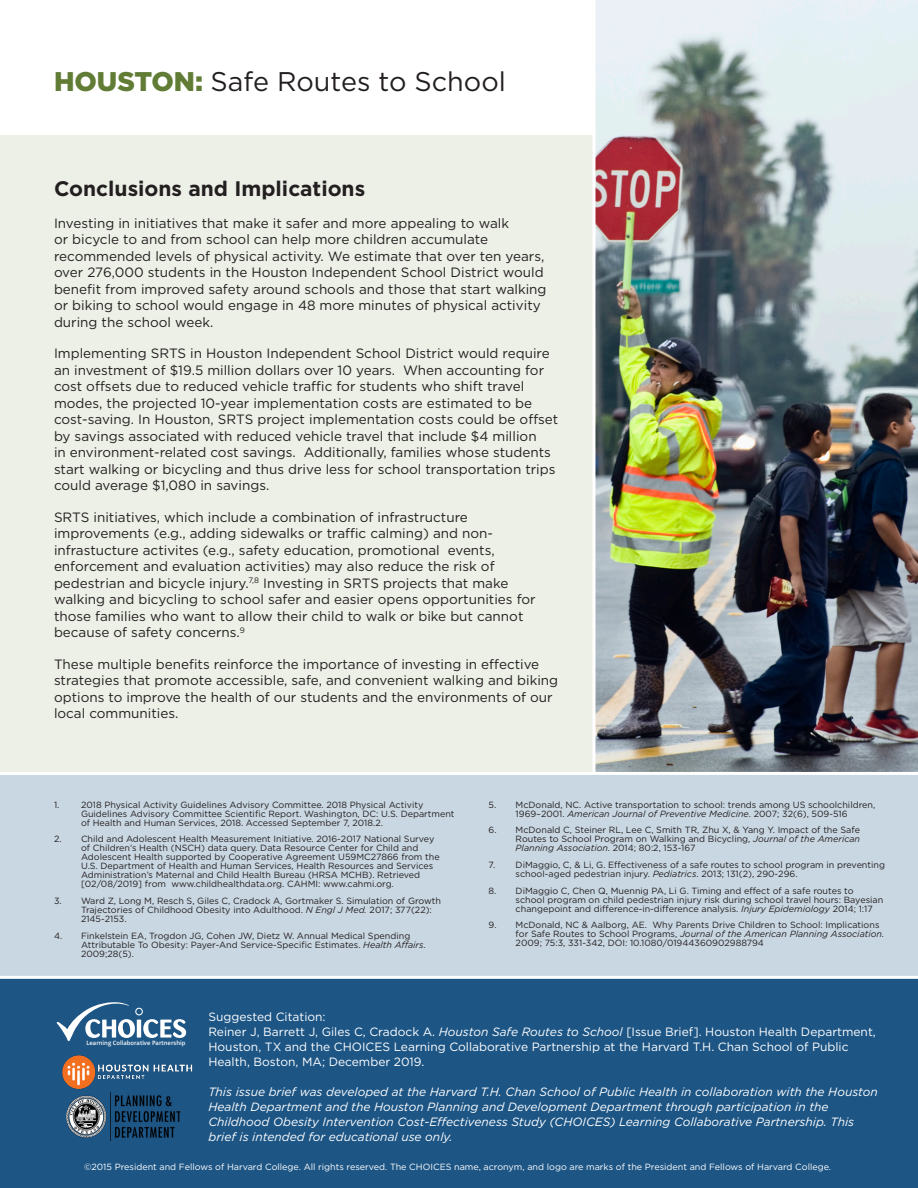
<style>
.page{position:relative;width:918px;height:1188px;background:#fff}
.page>*{position:absolute;margin:0;border:0;box-sizing:border-box;transform-origin:0 0}
.Body{font:27px "Gotham";color:#231f20}
.Body-2{font:700 21px "Gotham";color:#231f20}
.Body-3{font:13.5px/16.5px "Gotham";color:#231f20}
.Body-4{font:italic 12px/15px "Gotham";color:#fff}
.Body-5{font:12px/15px "Gotham";color:#fff}
.t1{font:9px/9px "Gotham";color:#231f20}
.t2{font:9px "Gotham";color:#fff}
.t3{font:600 6px "Open Sans";color:#fff}
.s1{font-weight:900;color:#617c35}
.s2{font-style:italic}
</style>
<div class="page">
<div style="left:0;top:135px;width:704px;height:663px;background:#edf0e7"></div>
<img style="left:596px;top:0;width:322px;height:772px">
<div style="left:0;top:774px;width:918px;height:204px;background:#c9d7e2"></div>
<div style="left:0;top:977px;width:918px;height:211px;background:#1d5585"></div>
<hr style="left:0;top:976px;width:918px;height:3px;background:#fff">
<hr style="left:0;top:772px;width:918px;height:3px;background:#fff">
<svg style="left:592px;top:0;width:4px;height:772px;fill:#fff"></svg>
<svg style="left:56px;top:1002px;width:130px;height:39px"></svg>
<img style="left:62px;top:1055px;width:131px;height:35px">
<img style="left:66px;top:1092px;width:115px;height:48px">
<p class="Body" style="left:54px;top:64px;width:453px"><span class="s1">HOUSTON:</span> Safe Routes to School</p>
<p class="Body-2" style="left:54px;top:175px;width:313px">Conclusions and Implications</p>
<p class="Body-3" style="left:54px;top:214px;width:494px">Investing in initiatives that make it safer and more appealing to walk<br>or bicycle to and from school can help more children accumulate recommended levels of physical activity. We estimate that over ten years, over 276,000 students in the Houston Independent School District would benefit from improved safety around schools and those that start walking or biking to school would engage in 48 more minutes of physical activity during the school week.</p>
<p class="Body-3" style="left:54px;top:345px;width:506px">Implementing SRTS in Houston Independent School District would require an investment of $19.5 million dollars over 10 years. When accounting for cost offsets due to reduced vehicle traffic for students who shift travel modes, the projected 10-year implementation costs are estimated to be cost-saving. In Houston, SRTS project implementation costs could be offset by savings associated with reduced vehicle travel that include $4 million<br>in environment-related cost savings. Additionally, families whose students start walking or bicycling and thus drive less for school transportation trips could average $1,080 in savings.</p>
<p class="Body-3" style="left:54px;top:508px;width:483px">SRTS initiatives, which include a combination of infrastructure improvements (e.g., adding sidewalks or traffic calming) and non&shy;infrastucture activites (e.g., safety education, promotional events, enforcement and evaluation activities) may also reduce the risk of pedestrian and bicycle injury.<sup>7,8</sup> Investing in SRTS projects that make walking and bicycling to school safer and easier opens opportunities for those families who want to allow their child to walk or bike but cannot because of safety concerns.<sup>9</sup></p>
<p class="Body-3" style="left:54px;top:655px;width:506px">These multiple benefits reinforce the importance of investing in effective strategies that promote accessible, safe, and convenient walking and biking options to improve the health of our students and the environments of our local communities.</p>
<p class="t1" style="left:81px;top:800px;width:375px;text-indent:-27px">1. 2018 Physical Activity Guidelines Advisory Committee. 2018 Physical Activity<br>Guidelines Advisory Committee Scientific Report. Washington, DC: U.S. Department of Health and Human Services, 2018. Accessed September 7, 2018.2.</p>
<p class="t1" style="left:81px;top:835px;width:360px;text-indent:-27px">2. Child and Adolescent Health Measurement Initiative. 2016-2017 National Survey of Children’s Health (NSCH) data query. Data Resource Center for Child and Adolescent Health supported by Cooperative Agreement U59MC27866 from the U.S. Department of Health and Human Services, Health Resources and Services Administration’s Maternal and Child Health Bureau (HRSA MCHB). Retrieved [02/08/2019] from www.childhealthdata.org. CAHMI: www.cahmi.org.</p>
<p class="t1" style="left:81px;top:896px;width:362px;text-indent:-27px">3. Ward Z, Long M, Resch S, Giles C, Cradock A, Gortmaker S. Simulation of Growth<br>Trajectories of Childhood Obesity into Adulthood. <span class="s2">N Engl J Med.</span> 2017; 377(22):<br>2145-2153.</p>
<p class="t1" style="left:81px;top:931px;width:346px;text-indent:-27px">4. Finkelstein EA, Trogdon JG, Cohen JW, Dietz W. Annual Medical Spending<br>Attributable To Obesity: Payer-And Service-Specific Estimates. <span class="s2">Health Affairs</span>.<br>2009;28(5).</p>
<p class="t1" style="left:489px;top:800px;width:388px;text-align:center">5. McDonald, NC. Active transportation to school: trends among US schoolchildren,<br>1969–2001. <span class="s2">American Journal of Preventive Medicine</span>. 2007; 32(6), 509-516</p>
<p class="t1" style="left:516px;top:826px;width:346px;text-align:justify;text-indent:-27px">6. McDonald C, Steiner RL, Lee C, Smith TR, Zhu X, &amp; Yang Y. Impact of the Safe Routes to School Program on Walking and Bicycling, <span class="s2">Journal of the American Planning Association</span>. 2014; 80:2, 153-167</p>
<p class="t1" style="left:516px;top:860px;width:371px;text-indent:-27px">7. DiMaggio, C, &amp; Li, G. Effectiveness of a safe routes to school program in preventing school-aged pedestrian injury. <span class="s2">Pediatrics</span>. 2013; 131(2), 290-296.</p>
<p class="t1" style="left:516px;top:886px;width:369px;text-indent:-27px">8. DiMaggio C, Chen Q, Muennig PA, Li G. Timing and effect of a safe routes to school program on child pedestrian injury risk during school travel hours: Bayesian changepoint and difference-in-difference analysis. <span class="s2">Injury Epidemiology</span> 2014; 1:17</p>
<p class="t1" style="left:516px;top:920px;width:370px;text-indent:-27px">9. McDonald, NC &amp; Aalborg, AE. Why Parents Drive Children to School: Implications for Safe Routes to School Programs, <span class="s2">Journal of the American Planning Association.<br></span>2009; 75:3, 331-342, DOI: 10.1080/01944360902988794</p>
<p class="Body-5" style="left:208px;top:1009px;width:119px">Suggested Citation:</p>
<p class="Body-5" style="left:208px;top:1024px;width:669px">Reiner J, Barrett J, Giles C, Cradock A. <span class="s2">Houston Safe Routes to School</span> [Issue Brief]. Houston Health Department,<br>Houston, TX and the CHOICES Learning Collaborative Partnership at the Harvard T.H. Chan School of Public<br>Health, Boston, MA; December 2019.</p>
<p class="Body-4" style="left:208px;top:1084px;width:671px">This issue brief was developed at the Harvard T.H. Chan School of Public Health in collaboration with the Houston Health Department and the Houston Planning and Development Department through participation in the Childhood Obesity Intervention Cost-Effectiveness Study (CHOICES) Learning Collaborative Partnership. This brief is intended for educational use only.</p>
<p class="t2" style="left:84px;top:1161px;width:749px">©2015 President and Fellows of Harvard College. All rights reserved. The CHOICES name, acronym, and logo are marks of the President and Fellows of Harvard College.</p>
<p class="t3" style="left:86px;top:1038px;width:101px">Learning Collaborative Partnership</p>
</div>
